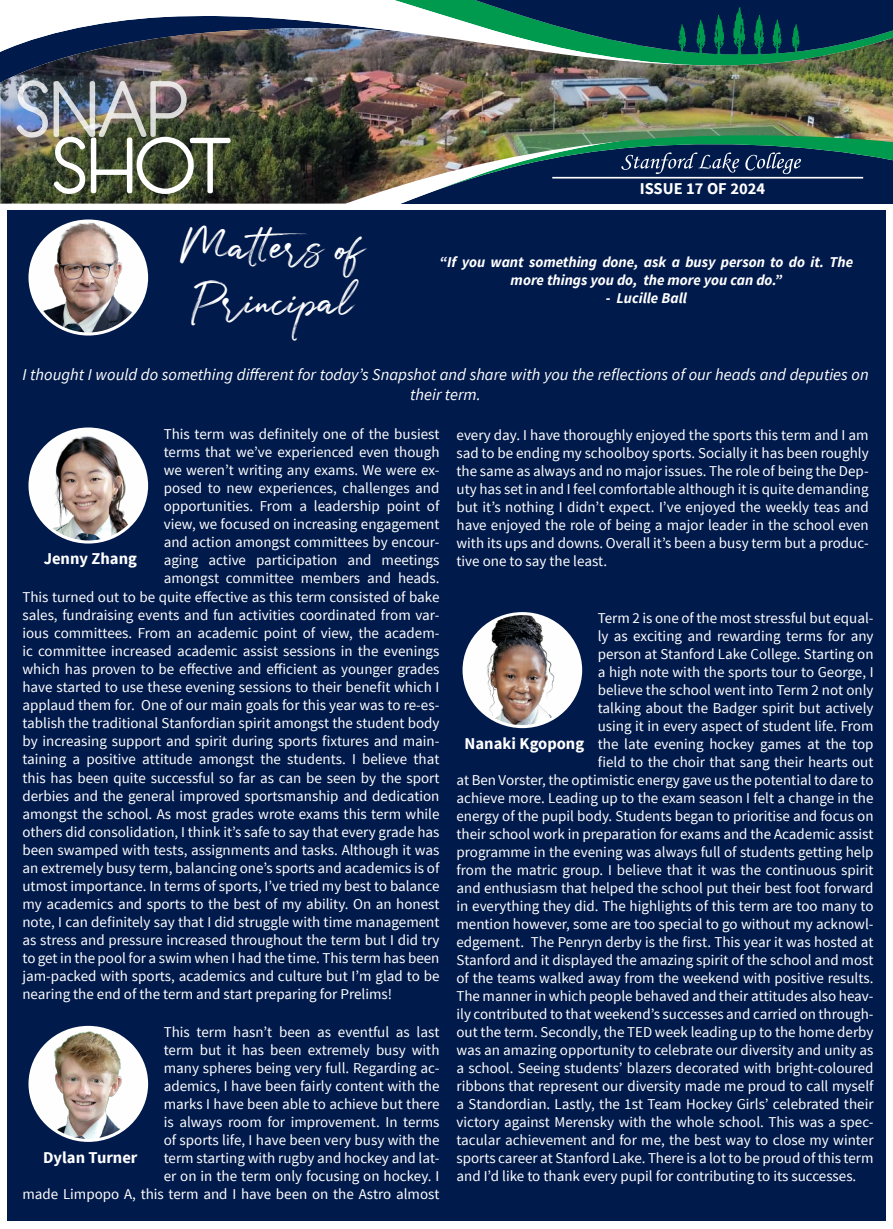
<style>
.page{position:relative;width:893px;height:1229px;background:#fff}
.page>*{position:absolute;margin:0;border:0;box-sizing:border-box;transform-origin:0 0}
.t1{font:49.95px/54.9px "Julietta Messie Demo";color:#fff}
.t2{font:italic 16.5px/19.8px "Source Sans Pro";color:#fff;text-align:center}
.t3{font:700 16.5px "Source Sans Pro";color:#fff}
.t4{font:15px/18px "Source Sans Pro";color:#fff;text-align:justify}
.t5{font:italic 700 15px/18px "Source Sans Pro";color:#fff;text-align:center}
</style>
<div class="page">
<div style="left:8px;top:210px;width:878px;height:1010px;background:#001a4b"></div>
<img style="left:30px;top:223px;width:117px;height:109px">
<div style="left:29px;top:219px;width:119px;height:117px;border:3px solid #fff;border-radius:50%"></div>
<img style="left:0;top:0;width:893px;height:204px">
<hr style="left:552px;top:177px;width:311px;height:2px;background:#fff">
<img style="left:30px;top:431px;width:117px;height:111px">
<div style="left:29px;top:427px;width:119px;height:116px;border:3px solid #fff;border-radius:50%"></div>
<img style="left:30px;top:1027px;width:117px;height:113px">
<div style="left:29px;top:1026px;width:119px;height:116px;border:3px solid #fff;border-radius:50%"></div>
<img style="left:464px;top:614px;width:117px;height:113px">
<div style="left:463px;top:612px;width:119px;height:116px;border:3px solid #fff;border-radius:50%"></div>
<p class="t3" style="left:640px;top:178px;width:127px">ISSUE 17 OF 2024</p>
<h1 class="t1" style="left:180px;top:214px;width:184px">Matters of<br>Principal</h1>
<p class="t2" style="left:22px;top:364px;width:848px">I thought I would do something different for today’s Snapshot and share with you the reflections of our heads and deputies on their term.</p>
<p class="t5" style="left:439px;top:252px;width:415px">“If you want something done, ask a busy person to do it. The more things you do, the more you can do.”</p>
<p class="t5" style="left:606px;top:288px;width:83px">- Lucille Ball</p>
<p class="t4" style="left:164px;top:425px;width:277px">This term was definitely one of the busiest terms that we’ve experienced even though we weren’t writing any exams. We were ex&shy;posed to new experiences, challenges and opportunities. From a leadership point of view, we focused on increasing engagement and action amongst committees by encour&shy;aging active participation and meetings amongst committee members and heads.</p>
<p class="t4" style="left:22px;top:589px;width:419px">This turned out to be quite effective as this term consisted of bake sales, fundraising events and fun activities coordinated from var&shy;ious committees. From an academic point of view, the academ&shy;ic committee increased academic assist sessions in the evenings which has proven to be effective and efficient as younger grades have started to use these evening sessions to their benefit which I applaud them for. One of our main goals for this year was to re-es&shy;tablish the traditional Stanfordian spirit amongst the student body by increasing support and spirit during sports fixtures and main&shy;taining a positive attitude amongst the students. I believe that this has been quite successful so far as can be seen by the sport derbies and the general improved sportsmanship and dedication amongst the school. As most grades wrote exams this term while others did consolidation, I think it’s safe to say that every grade has been swamped with tests, assignments and tasks. Although it was an extremely busy term, balancing one’s sports and academics is of utmost importance. In terms of sports, I’ve tried my best to balance my academics and sports to the best of my ability. On an honest note, I can definitely say that I did struggle with time management as stress and pressure increased throughout the term but I did try to get in the pool for a swim when I had the time. This term has been jam-packed with sports, academics and culture but I’m glad to be nearing the end of the term and start preparing for Prelims!</p>
<p class="t3" style="left:44px;top:548px;width:95px">Jenny Zhang</p>
<p class="t4" style="left:164px;top:1023px;width:277px">This term hasn’t been as eventful as last term but it has been extremely busy with many spheres being very full. Regarding ac&shy;ademics, I have been fairly content with the marks I have been able to achieve but there is always room for improvement. In terms of sports life, I have been very busy with the term starting with rugby and hockey and lat&shy;er on in the term only focusing on hockey. I</p>
<p class="t3" style="left:43px;top:1147px;width:96px">Dylan Turner</p>
<p class="t4" style="left:22px;top:1185px;width:419px">made Limpopo A, this term and I have been on the Astro almost</p>
<p class="t4" style="left:456px;top:426px;width:414px">every day. I have thoroughly enjoyed the sports this term and I am sad to be ending my schoolboy sports. Socially it has been roughly the same as always and no major issues. The role of being the Dep&shy;uty has set in and I feel comfortable although it is quite demanding but it’s nothing I didn’t expect. I’ve enjoyed the weekly teas and have enjoyed the role of being a major leader in the school even with its ups and downs. Overall it’s been a busy term but a produc&shy;tive one to say the least.</p>
<p class="t4" style="left:598px;top:610px;width:277px">Term 2 is one of the most stressful but equal&shy;ly as exciting and rewarding terms for any person at Stanford Lake College. Starting on a high note with the sports tour to George, I believe the school went into Term 2 not only talking about the Badger spirit but actively using it in every aspect of student life. From the late evening hockey games at the top field to the choir that sang their hearts out</p>
<p class="t3" style="left:464px;top:733px;width:121px">Nanaki Kgopong</p>
<p class="t4" style="left:456px;top:771px;width:419px">at Ben Vorster, the optimistic energy gave us the potential to dare to achieve more. Leading up to the exam season I felt a change in the energy of the pupil body. Students began to prioritise and focus on their school work in preparation for exams and the Academic assist programme in the evening was always full of students getting help from the matric group. I believe that it was the continuous spirit and enthusiasm that helped the school put their best foot forward in everything they did. The highlights of this term are too many to mention however, some are too special to go without my acknowl&shy;edgement. The Penryn derby is the first. This year it was hosted at Stanford and it displayed the amazing spirit of the school and most of the teams walked away from the weekend with positive results.<br>The manner in which people behaved and their attitudes also heav&shy;ily contributed to that weekend’s successes and carried on through&shy;out the term. Secondly, the TED week leading up to the home derby was an amazing opportunity to celebrate our diversity and unity as a school. Seeing students’ blazers decorated with bright-coloured ribbons that represent our diversity made me proud to call myself a Standordian. Lastly, the 1st Team Hockey Girls’ celebrated their victory against Merensky with the whole school. This was a spec&shy;tacular achievement and for me, the best way to close my winter sports career at Stanford Lake. There is a lot to be proud of this term and I’d like to thank every pupil for contributing to its successes.</p>
</div>
